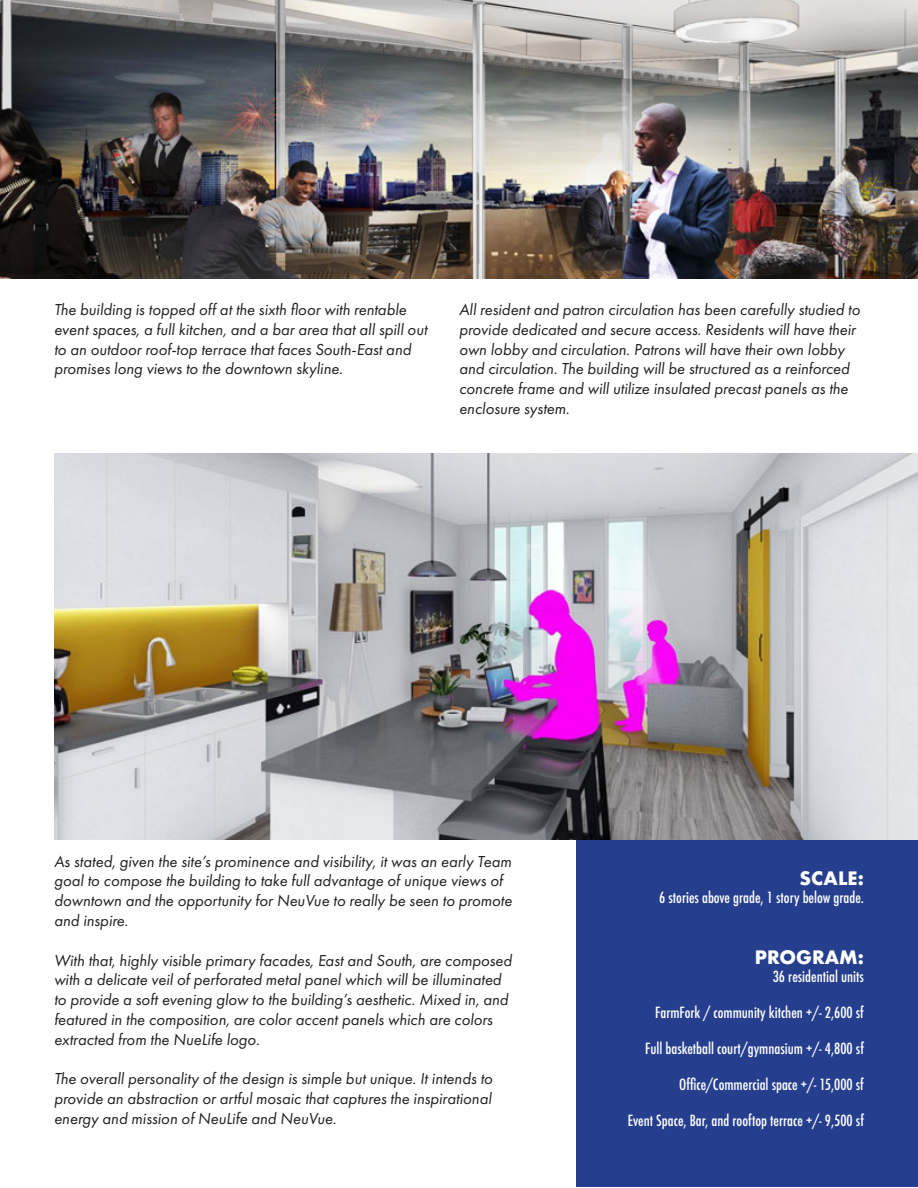
<style>
.page{position:relative;width:918px;height:1188px;background:#fff}
.page>*{position:absolute;margin:0;border:0;box-sizing:border-box;transform-origin:0 0}
.t1{font:700 18px "Futura";color:#fff}
.t2{font:italic 16.5px/19.8px "Futura PT";color:#231f20}
.t3{font:500 condensed 15px "Futura";color:#fff}
</style>
<div class="page">
<div style="left:577px;top:706px;width:341px;height:481px;background:#253f8e"></div>
<img style="left:54px;top:454px;width:864px;height:386px">
<img style="left:0;top:0;width:918px;height:279px">
<p class="t2" style="left:54px;top:300px;width:375px">The building is topped off at the sixth floor with rentable event spaces, a full kitchen, and a bar area that all spill out to an outdoor roof-top terrace that faces South-East and promises long views to the downtown skyline.</p>
<p class="t2" style="left:459px;top:300px;width:403px">All resident and patron circulation has been carefully studied to provide dedicated and secure access. Residents will have their own lobby and circulation. Patrons will have their own lobby and circulation. The building will be structured as a reinforced concrete frame and will utilize insulated precast panels as the enclosure system.</p>
<p class="t2" style="left:54px;top:851px;width:460px">As stated, given the site’s prominence and visibility, it was an early Team goal to compose the building to take full advantage of unique views of downtown and the opportunity for NeuVue to really be seen to promote and inspire.</p>
<p class="t2" style="left:54px;top:950px;width:459px">With that, highly visible primary facades, East and South, are composed with a delicate veil of perforated metal panel which will be illuminated to provide a soft evening glow to the building’s aesthetic. Mixed in, and featured in the composition, are color accent panels which are colors extracted from the NueLife logo.</p>
<p class="t2" style="left:54px;top:1069px;width:440px;text-align:justify">The overall personality of the design is simple but unique. It intends to provide an abstraction or artful mosaic that captures the inspirational energy and mission of NeuLife and NeuVue.</p>
<p class="t1" style="left:800px;top:866px;width:66px">SCALE:</p>
<p class="t3" style="left:659px;top:888px;width:206px">6 stories above grade, 1 story below grade.</p>
<p class="t1" style="left:755px;top:944px;width:111px">PROGRAM:</p>
<p class="t3" style="left:773px;top:967px;width:93px">36 residential units</p>
<p class="t3" style="left:655px;top:1003px;width:210px">FarmFork / community kitchen +/- 2,600 sf</p>
<p class="t3" style="left:645px;top:1039px;width:220px">Full basketball court/gymnasium +/- 4,800 sf</p>
<p class="t3" style="left:679px;top:1075px;width:186px">Office/Commercial space +/- 15,000 sf</p>
<p class="t3" style="left:628px;top:1111px;width:238px">Event Space, Bar, and rooftop terrace +/- 9,500 sf</p>
</div>
